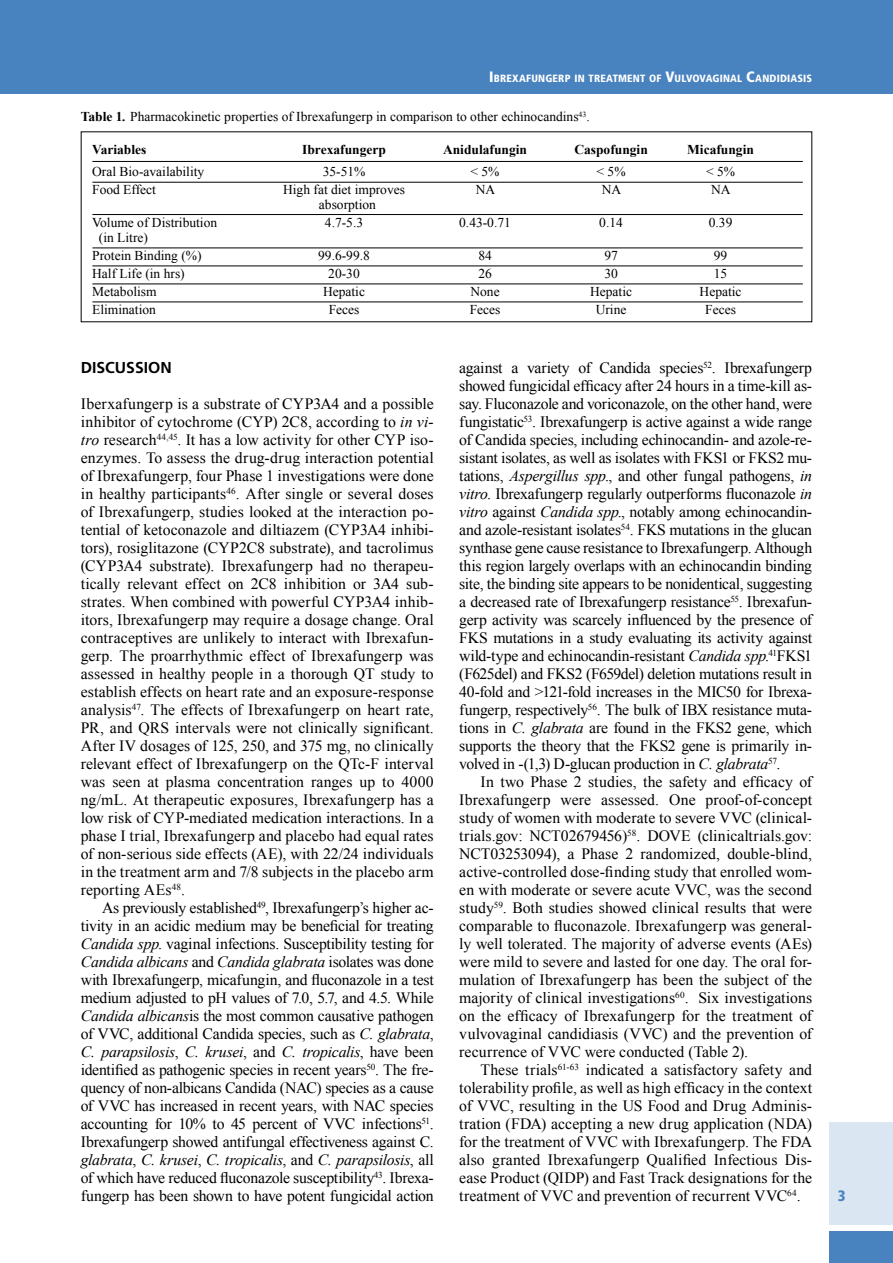
<style>
.page{position:relative;width:893px;height:1263px;background:#fff}
.page>*{position:absolute;margin:0;border:0;box-sizing:border-box;transform-origin:0 0}
.t1{font:15.75px/18px "Times New Roman";color:#000;text-align:justify}
.t2{font:700 15.75px "Frutiger";color:#000}
.t3{font:900 condensed 15px "Frutiger";color:#4882bf}
.t4{font:13.5px/18px "Times New Roman";color:#000}
.t5{font:700 13.5px "Times New Roman";color:#000}
.t6{font:900 condensed 10.5px "Frutiger";letter-spacing:.02em;color:#fff}
.s1{font-size:15px}
.s2{font-weight:700}
.s3{font-weight:700;font-style:italic}
.s4{font-style:italic}
</style>
<div class="page">
<div style="left:0;top:0;width:893px;height:94px;background:#4882bf"></div>
<div style="left:829px;top:1123px;width:64px;height:102px;background:#dae6f2"></div>
<div style="left:829px;top:1231px;width:64px;height:32px;background:#4882bf"></div>
<hr style="left:92px;top:161px;width:711px;height:1px;background:#000">
<hr style="left:92px;top:182px;width:711px;height:1px;background:#000">
<hr style="left:92px;top:214px;width:711px;height:1px;background:#000">
<hr style="left:92px;top:248px;width:711px;height:1px;background:#000">
<hr style="left:92px;top:266px;width:711px;height:1px;background:#000">
<hr style="left:92px;top:284px;width:711px;height:1px;background:#000">
<hr style="left:92px;top:302px;width:711px;height:1px;background:#000">
<p class="t6" style="left:489px;top:72px;width:325px"><span class="s1">I</span>BREXAFUNGERP IN TREATMENT OF <span class="s1">V</span>ULVOVAGINAL <span class="s1">C</span>ANDIDIASIS</p>
<p class="t4" style="left:81px;top:108px;width:510px"><span class="s2">Table 1</span><span class="s3">.</span> Pharmacokinetic properties of Ibrexafungerp in comparison to other echinocandins<sup>43</sup>.</p>
<p class="t5" style="left:92px;top:140px;width:56px">Variables</p>
<p class="t5" style="left:302px;top:140px;width:85px">Ibrexafungerp</p>
<p class="t5" style="left:443px;top:140px;width:86px">Anidulafungin</p>
<p class="t5" style="left:574px;top:140px;width:75px">Caspofungin</p>
<p class="t5" style="left:687px;top:140px;width:68px">Micafungin</p>
<p class="t4" style="left:92px;top:162px;width:114px">Oral Bio-availability</p>
<p class="t4" style="left:323px;top:162px;width:44px">35-51%</p>
<p class="t4" style="left:471px;top:162px;width:30px">&lt; 5%</p>
<p class="t4" style="left:597px;top:162px;width:30px">&lt; 5%</p>
<p class="t4" style="left:706px;top:162px;width:30px">&lt; 5%</p>
<p class="t4" style="left:92px;top:180px;width:65px">Food Effect</p>
<p class="t4" style="left:283px;top:180px;width:123px">High fat diet improves</p>
<p class="t4" style="left:476px;top:180px;width:21px">NA</p>
<p class="t4" style="left:602px;top:180px;width:21px">NA</p>
<p class="t4" style="left:711px;top:180px;width:21px">NA</p>
<p class="t4" style="left:319px;top:195px;width:58px">absorption</p>
<p class="t4" style="left:92px;top:213px;width:127px">Volume of Distribution</p>
<p class="t4" style="left:325px;top:213px;width:40px">4.7-5.3</p>
<p class="t4" style="left:459px;top:213px;width:53px">0.43-0.71</p>
<p class="t4" style="left:599px;top:213px;width:25px">0.14</p>
<p class="t4" style="left:709px;top:213px;width:25px">0.39</p>
<p class="t4" style="left:92px;top:228px;width:111px;text-indent:7px">(in Litre)<br>Protein Binding (%)</p>
<p class="t4" style="left:318px;top:246px;width:53px">99.6-99.8</p>
<p class="t4" style="left:478px;top:246px;width:15px">84</p>
<p class="t4" style="left:604px;top:246px;width:15px">97</p>
<p class="t4" style="left:714px;top:246px;width:15px">99</p>
<p class="t4" style="left:92px;top:264px;width:94px">Half Life (in hrs)</p>
<p class="t4" style="left:328px;top:264px;width:33px">20-30</p>
<p class="t4" style="left:478px;top:264px;width:15px">26</p>
<p class="t4" style="left:604px;top:264px;width:15px">30</p>
<p class="t4" style="left:714px;top:264px;width:15px">15</p>
<p class="t4" style="left:92px;top:282px;width:66px">Metabolism</p>
<p class="t4" style="left:323px;top:282px;width:43px">Hepatic</p>
<p class="t4" style="left:470px;top:282px;width:31px">None</p>
<p class="t4" style="left:590px;top:282px;width:43px">Hepatic</p>
<p class="t4" style="left:700px;top:282px;width:43px">Hepatic</p>
<p class="t4" style="left:92px;top:300px;width:65px">Elimination</p>
<p class="t4" style="left:329px;top:300px;width:32px">Feces</p>
<p class="t4" style="left:470px;top:300px;width:32px">Feces</p>
<p class="t4" style="left:596px;top:300px;width:32px">Urine</p>
<p class="t4" style="left:705px;top:300px;width:32px">Feces</p>
<p class="t2" style="left:81px;top:358px;width:93px">DISCUSSION</p>
<p class="t1" style="left:81px;top:395px;width:354px">Iberxafungerp is a substrate of CYP3A4 and a possible inhibitor of cytochrome (CYP) 2C8, according to <span class="s4">in vi&shy;tro</span> research<sup>44,45</sup>. It has a low activity for other CYP iso&shy;enzymes. To assess the drug-drug interaction potential of Ibrexafungerp, four Phase 1 investigations were done in healthy participants<sup>46</sup>. After single or several doses of Ibrexafungerp, studies looked at the interaction po&shy;tential of ketoconazole and diltiazem (CYP3A4 inhibi&shy;tors), rosiglitazone (CYP2C8 substrate), and tacrolimus (CYP3A4 substrate). Ibrexafungerp had no therapeu&shy;tically relevant effect on 2C8 inhibition or 3A4 sub&shy;strates. When combined with powerful CYP3A4 inhib&shy;itors, Ibrexafungerp may require a dosage change. Oral contraceptives are unlikely to interact with Ibrexafun&shy;gerp. The proarrhythmic effect of Ibrexafungerp was assessed in healthy people in a thorough QT study to establish effects on heart rate and an exposure-response analysis<sup>47</sup>. The effects of Ibrexafungerp on heart rate, PR, and QRS intervals were not clinically significant.<br>After IV dosages of 125, 250, and 375 mg, no clinically relevant effect of Ibrexafungerp on the QTc-F interval was seen at plasma concentration ranges up to 4000 ng/mL. At therapeutic exposures, Ibrexafungerp has a low risk of CYP-mediated medication interactions. In a phase I trial, Ibrexafungerp and placebo had equal rates of non-serious side effects (AE), with 22/24 individuals in the treatment arm and 7/8 subjects in the placebo arm reporting AEs<sup>48</sup>.</p>
<p class="t1" style="left:81px;top:899px;width:354px;text-indent:21px">As previously established<sup>49</sup>, Ibrexafungerp’s higher ac&shy;tivity in an acidic medium may be beneficial for treating <span class="s4">Candida spp</span>. vaginal infections. Susceptibility testing for <span class="s4">Candida albicans</span> and <span class="s4">Candida glabrata</span> isolates was done with Ibrexafungerp, micafungin, and fluconazole in a test medium adjusted to pH values of 7.0, 5.7, and 4.5. While <span class="s4">Candida albicans</span>is the most common causative pathogen of VVC, additional Candida species, such as <span class="s4">C. glabrata</span>, <span class="s4">C. parapsilosis</span>, <span class="s4">C. krusei</span>, and <span class="s4">C. tropicalis</span>, have been identified as pathogenic species in recent years<sup>50</sup>. The fre&shy;quency of non-albicans Candida (NAC) species as a cause of VVC has increased in recent years, with NAC species accounting for 10% to 45 percent of VVC infections<sup>51</sup>.<br>Ibrexafungerp showed antifungal effectiveness against C. <span class="s4">glabrata</span>, <span class="s4">C. krusei</span>, <span class="s4">C. tropicalis</span>, and <span class="s4">C. parapsilosis</span>, all of which have reduced fluconazole susceptibility<sup>43</sup>. Ibrexa&shy;fungerp has been shown to have potent fungicidal action</p>
<p class="t1" style="left:459px;top:359px;width:354px">against a variety of Candida species<sup>52</sup>. Ibrexafungerp showed fungicidal efficacy after 24 hours in a time-kill as&shy;say. Fluconazole and voriconazole, on the other hand, were fungistatic<sup>53</sup>. Ibrexafungerp is active against a wide range of Candida species, including echinocandin- and azole-re&shy;sistant isolates, as well as isolates with FKS1 or FKS2 mu&shy;tations, <span class="s4">Aspergillus spp</span>., and other fungal pathogens, <span class="s4">in vitro</span>. Ibrexafungerp regularly outperforms fluconazole <span class="s4">in vitro</span> against <span class="s4">Candida spp</span>., notably among echinocandin&shy;and azole-resistant isolates<sup>54</sup>. FKS mutations in the glucan synthase gene cause resistance to Ibrexafungerp. Although this region largely overlaps with an echinocandin binding site, the binding site appears to be nonidentical, suggesting a decreased rate of Ibrexafungerp resistance<sup>55</sup>. Ibrexafun&shy;gerp activity was scarcely influenced by the presence of FKS mutations in a study evaluating its activity against wild-type and echinocandin-resistant <span class="s4">Candida spp</span>.<sup>41</sup>FKS1 (F625del) and FKS2 (F659del) deletion mutations result in 40-fold and &gt;121-fold increases in the MIC50 for Ibrexa&shy;fungerp, respectively<sup>56</sup>. The bulk of IBX resistance muta&shy;tions in <span class="s4">C. glabrata</span> are found in the FKS2 gene, which supports the theory that the FKS2 gene is primarily in&shy;volved in -(1,3) D-glucan production in <span class="s4">C. glabrata</span><sup>57</sup>.</p>
<p class="t1" style="left:459px;top:773px;width:354px;text-indent:21px">In two Phase 2 studies, the safety and efficacy of Ibrexafungerp were assessed. One proof-of-concept study of women with moderate to severe VVC (clinical&shy;trials.gov: NCT02679456)<sup>58</sup>. DOVE (clinicaltrials.gov:<br>NCT03253094), a Phase 2 randomized, double-blind, active-controlled dose-finding study that enrolled wom&shy;en with moderate or severe acute VVC, was the second study<sup>59</sup>. Both studies showed clinical results that were comparable to fluconazole. Ibrexafungerp was general&shy;ly well tolerated. The majority of adverse events (AEs) were mild to severe and lasted for one day. The oral for&shy;mulation of Ibrexafungerp has been the subject of the majority of clinical investigations<sup>60</sup>. Six investigations on the efficacy of Ibrexafungerp for the treatment of vulvovaginal candidiasis (VVC) and the prevention of recurrence of VVC were conducted (Table 2).</p>
<p class="t1" style="left:459px;top:1061px;width:354px;text-indent:21px">These trials<sup>61-63</sup> indicated a satisfactory safety and tolerability profile, as well as high efficacy in the context of VVC, resulting in the US Food and Drug Adminis&shy;tration (FDA) accepting a new drug application (NDA) for the treatment of VVC with Ibrexafungerp. The FDA also granted Ibrexafungerp Qualified Infectious Dis&shy;ease Product (QIDP) and Fast Track designations for the treatment of VVC and prevention of recurrent VVC<sup>64</sup>.</p>
<p class="t3" style="left:838px;top:1187px;width:9px">3</p>
</div>
